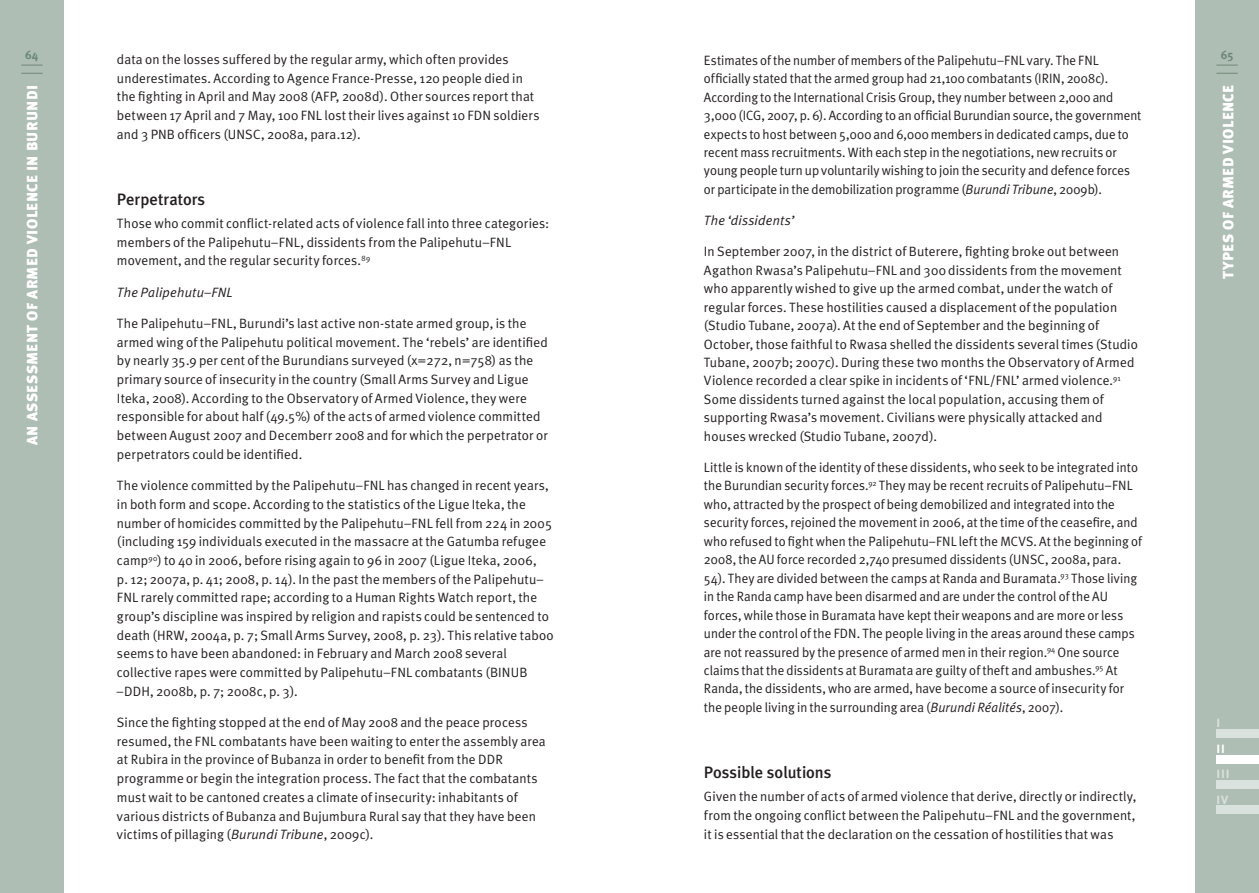
<style>
.page{position:relative;width:1259px;height:893px;background:#fff}
.page>*{position:absolute;margin:0;border:0;box-sizing:border-box;transform-origin:0 0}
.t1{font:500 16.5px "Meta Plus";color:#231f20}
.t2{font:900 15px "Meta Plus";letter-spacing:.025em;color:#fff}
.t3{font:13.5px/18.5px "Meta Plus Normal";letter-spacing:.01em;color:#231f20}
.t4{font:italic 13.5px "Meta Plus Normal";letter-spacing:.015em;color:#231f20}
.t5{font:700 12px/25.5px "Meta Plus";letter-spacing:.07em;color:#d9e2dd}
.t6{font:700 12px "Meta Plus";color:#6e8878}
.s1{font-style:italic}
.s2{color:#fff}
</style>
<div class="page">
<div style="left:0;top:0;width:64px;height:893px;background:#aebeb4"></div>
<svg style="left:21px;top:65px;width:22px;height:1px"></svg>
<svg style="left:21px;top:73px;width:22px;height:1px"></svg>
<div style="left:1195px;top:0;width:64px;height:893px;background:#aebeb4"></div>
<svg style="left:1216px;top:65px;width:21px;height:1px"></svg>
<svg style="left:1216px;top:73px;width:21px;height:1px"></svg>
<div style="left:1216px;top:729px;width:43px;height:9px;background:#d9e2dd"></div>
<div style="left:1216px;top:755px;width:43px;height:8px;background:#fff"></div>
<div style="left:1216px;top:780px;width:43px;height:9px;background:#d9e2dd"></div>
<div style="left:1216px;top:806px;width:43px;height:8px;background:#d9e2dd"></div>
<p class="t6" style="left:25px;top:48px;width:15px">64</p>
<p class="t2" style="left:24px;top:445px;width:361px;rotate:-90deg">AN ASSESSMENT OF ARMED VIOLENCE IN BURUNDI</p>
<p class="t3" style="left:117px;top:50px;width:424px">data on the losses suffered by the regular army, which often provides underestimates. According to Agence France-Presse, 120 people died in the fighting in April and May 2008 (AFP, 2008d). Other sources report that between 17 April and 7 May, 100 FNL lost their lives against 10 FDN soldiers and 3 PNB officers (UNSC, 2008a, para.12).</p>
<p class="t1" style="left:117px;top:190px;width:90px">Perpetrators</p>
<p class="t3" style="left:117px;top:214px;width:434px">Those who commit conflict-related acts of violence fall into three categories: members of the Palipehutu–FNL, dissidents from the Palipehutu–FNL movement, and the regular security forces.<sup>89</sup></p>
<p class="t4" style="left:117px;top:284px;width:117px">The Palipehutu–FNL</p>
<p class="t3" style="left:117px;top:314px;width:432px">The Palipehutu–FNL, Burundi’s last active non-state armed group, is the armed wing of the Palipehutu political movement. The ‘rebels’ are identified by nearly 35.9 per cent of the Burundians surveyed (x=272, n=758) as the primary source of insecurity in the country (Small Arms Survey and Ligue Iteka, 2008). According to the Observatory of Armed Violence, they were responsible for about half (49.5%) of the acts of armed violence committed between August 2007 and Decemberr 2008 and for which the perpetrator or perpetrators could be identified.</p>
<p class="t3" style="left:117px;top:476px;width:438px">The violence committed by the Palipehutu–FNL has changed in recent years, in both form and scope. According to the statistics of the Ligue Iteka, the number of homicides committed by the Palipehutu–FNL fell from 224 in 2005 (including 159 individuals executed in the massacre at the Gatumba refugee camp<sup>90</sup>) to 40 in 2006, before rising again to 96 in 2007 (Ligue Iteka, 2006,<br>p. 12; 2007a, p. 41; 2008, p. 14). In the past the members of the Palipehutu– FNL rarely committed rape; according to a Human Rights Watch report, the group’s discipline was inspired by religion and rapists could be sentenced to death (HRW, 2004a, p. 7; Small Arms Survey, 2008, p. 23). This relative taboo seems to have been abandoned: in February and March 2008 several collective rapes were committed by Palipehutu–FNL combatants (BINUB –DDH, 2008b, p. 7; 2008c, p. 3).</p>
<p class="t3" style="left:117px;top:713px;width:430px">Since the fighting stopped at the end of May 2008 and the peace process resumed, the FNL combatants have been waiting to enter the assembly area at Rubira in the province of Bubanza in order to benefit from the DDR programme or begin the integration process. The fact that the combatants must wait to be cantoned creates a climate of insecurity: inhabitants of various districts of Bubanza and Bujumbura Rural say that they have been victims of pillaging (<span class="s1">Burundi Tribune</span>, 2009c).</p>
<p class="t3" style="left:704px;top:51px;width:439px">Estimates of the number of members of the Palipehutu–FNL vary. The FNL officially stated that the armed group had 21,100 combatants (IRIN, 2008c).<br>According to the International Crisis Group, they number between 2,000 and 3,000 (ICG, 2007, p. 6). According to an official Burundian source, the government expects to host between 5,000 and 6,000 members in dedicated camps, due to recent mass recruitments. With each step in the negotiations, new recruits or young people turn up voluntarily wishing to join the security and defence forces or participate in the demobilization programme (<span class="s1">Burundi Tribune</span>, 2009b).</p>
<p class="t4" style="left:704px;top:213px;width:92px">The ‘dissidents’</p>
<p class="t3" style="left:704px;top:242px;width:435px">In September 2007, in the district of Buterere, fighting broke out between Agathon Rwasa’s Palipehutu–FNL and 300 dissidents from the movement who apparently wished to give up the armed combat, under the watch of regular forces. These hostilities caused a displacement of the population (Studio Tubane, 2007a). At the end of September and the beginning of October, those faithful to Rwasa shelled the dissidents several times (Studio Tubane, 2007b; 2007c). During these two months the Observatory of Armed Violence recorded a clear spike in incidents of ‘FNL/FNL’ armed violence.<sup>91<br></sup>Some dissidents turned against the local population, accusing them of supporting Rwasa’s movement. Civilians were physically attacked and houses wrecked (Studio Tubane, 2007d).</p>
<p class="t3" style="left:704px;top:458px;width:439px">Little is known of the identity of these dissidents, who seek to be integrated into the Burundian security forces.<sup>92</sup> They may be recent recruits of Palipehutu–FNL who, attracted by the prospect of being demobilized and integrated into the security forces, rejoined the movement in 2006, at the time of the ceasefire, and who refused to fight when the Palipehutu–FNL left the MCVS. At the beginning of 2008, the AU force recorded 2,740 presumed dissidents (UNSC, 2008a, para.<br>54). They are divided between the camps at Randa and Buramata.<sup>93</sup> Those living in the Randa camp have been disarmed and are under the control of the AU forces, while those in Buramata have kept their weapons and are more or less under the control of the FDN. The people living in the areas around these camps are not reassured by the presence of armed men in their region.<sup>94</sup> One source claims that the dissidents at Buramata are guilty of theft and ambushes.<sup>95</sup> At Randa, the dissidents, who are armed, have become a source of insecurity for the people living in the surrounding area (<span class="s1">Burundi Réalités</span>, 2007).</p>
<p class="t1" style="left:704px;top:763px;width:129px">Possible solutions</p>
<p class="t3" style="left:704px;top:787px;width:434px;text-align:justify">Given the number of acts of armed violence that derive, directly or indirectly, from the ongoing conflict between the Palipehutu–FNL and the government, it is essential that the declaration on the cessation of hostilities that was</p>
<p class="t6" style="left:1220px;top:48px;width:14px">65</p>
<p class="t2" style="left:1219px;top:279px;width:195px;rotate:-90deg">typesofarmedviolence</p>
<p class="t5" style="left:1216px;top:710px;width:15px">I<br><span class="s2">II<br></span>III<br>IV</p>
</div>
